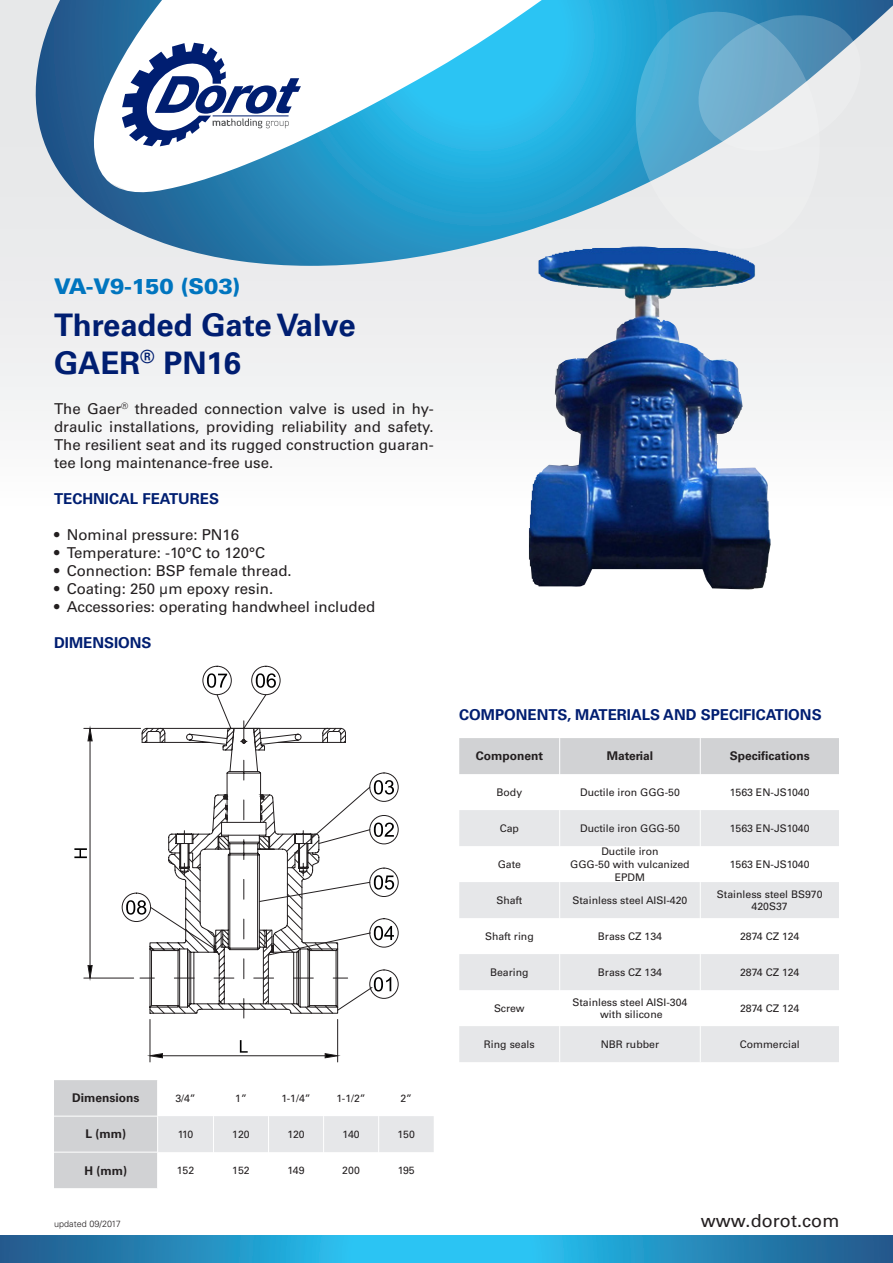
<style>
.page{position:relative;width:893px;height:1263px;background:#fff}
.page>*{position:absolute;margin:0;border:0;box-sizing:border-box;transform-origin:0 0}
.t1{font:700 31.05px/37.5px "Univers LT Std";color:#001e71}
.t2{font:900 21.6px "Univers LT Std";color:#0075bf}
.t3{font:18px "Univers LT Std";letter-spacing:.005em;color:#231f20}
.Texto_Básico{font:15px/18px "Univers LT Std";color:#231f20;text-align:justify}
.Títulos{font:700 15px "Univers LT Std";color:#001e71}
.Texto_tabla{font:700 12px "Univers LT Std";color:#231f20}
.Texto_tabla-2{font:10.5px/12.6px "Univers LT Std";color:#231f20;text-align:center}
.t4{font:300 9px "Univers LT Std";letter-spacing:.005em;color:#231f20}
</style>
<div class="page">
<div style="left:0;top:0;width:893px;height:422px;background:#efeff0"></div>
<svg style="left:34px;top:0;width:859px;height:266px"></svg>
<svg style="left:122px;top:43px;width:179px;height:103px"></svg>
<svg style="left:634px;top:10px;width:228px;height:240px;background:#a4c9db"></svg>
<div style="left:459px;top:738px;width:380px;height:36px;background:#d1d2d4"></div>
<svg style="left:459px;top:810px;width:380px;height:252px;fill:#e6e7e9"></svg>
<hr style="left:559px;top:738px;width:1px;height:36px;background:#fff">
<hr style="left:700px;top:738px;width:1px;height:36px;background:#fff">
<hr style="left:559px;top:810px;width:1px;height:36px;background:#fff">
<hr style="left:700px;top:810px;width:1px;height:36px;background:#fff">
<hr style="left:559px;top:846px;width:1px;height:36px;background:#fff">
<hr style="left:700px;top:846px;width:1px;height:36px;background:#fff">
<hr style="left:559px;top:882px;width:1px;height:36px;background:#fff">
<hr style="left:700px;top:882px;width:1px;height:36px;background:#fff">
<hr style="left:559px;top:918px;width:1px;height:36px;background:#fff">
<hr style="left:700px;top:918px;width:1px;height:36px;background:#fff">
<hr style="left:559px;top:954px;width:1px;height:36px;background:#fff">
<hr style="left:700px;top:954px;width:1px;height:36px;background:#fff">
<hr style="left:559px;top:990px;width:1px;height:36px;background:#fff">
<hr style="left:700px;top:990px;width:1px;height:36px;background:#fff">
<hr style="left:559px;top:1026px;width:1px;height:36px;background:#fff">
<hr style="left:700px;top:1026px;width:1px;height:36px;background:#fff">
<svg style="left:54px;top:1080px;width:380px;height:108px"></svg>
<hr style="left:157px;top:1080px;width:1px;height:36px;background:#fff">
<hr style="left:213px;top:1080px;width:1px;height:36px;background:#fff">
<hr style="left:268px;top:1080px;width:1px;height:36px;background:#fff">
<hr style="left:323px;top:1080px;width:1px;height:36px;background:#fff">
<hr style="left:378px;top:1080px;width:1px;height:36px;background:#fff">
<hr style="left:157px;top:1116px;width:1px;height:36px;background:#fff">
<hr style="left:213px;top:1116px;width:1px;height:36px;background:#fff">
<hr style="left:268px;top:1116px;width:1px;height:36px;background:#fff">
<hr style="left:323px;top:1116px;width:1px;height:36px;background:#fff">
<hr style="left:378px;top:1116px;width:1px;height:36px;background:#fff">
<hr style="left:157px;top:1152px;width:1px;height:36px;background:#fff">
<hr style="left:213px;top:1152px;width:1px;height:36px;background:#fff">
<hr style="left:268px;top:1152px;width:1px;height:36px;background:#fff">
<hr style="left:323px;top:1152px;width:1px;height:36px;background:#fff">
<hr style="left:378px;top:1152px;width:1px;height:36px;background:#fff">
<hr style="left:54px;top:1116px;width:104px;height:1px;background:#fff">
<hr style="left:54px;top:1152px;width:104px;height:1px;background:#fff">
<img style="left:529px;top:248px;width:243px;height:342px">
<svg style="left:140px;top:978px;width:201px;height:84px"></svg>
<svg style="left:148px;top:1053px;width:15px;height:5px"></svg>
<svg style="left:325px;top:1053px;width:15px;height:5px"></svg>
<svg style="left:240px;top:1040px;width:8px;height:13px"></svg>
<svg style="left:83px;top:728px;width:59px;height:250px"></svg>
<svg style="left:88px;top:726px;width:5px;height:15px"></svg>
<svg style="left:88px;top:965px;width:5px;height:15px"></svg>
<svg style="left:74px;top:848px;width:13px;height:10px"></svg>
<svg style="left:142px;top:694px;width:256px;height:317px"></svg>
<svg style="left:374px;top:977px;width:17px;height:14px"></svg>
<div style="left:370px;top:815px;width:28px;height:29px;border:1px solid #231f20;border-radius:50%"></div>
<svg style="left:374px;top:822px;width:20px;height:15px"></svg>
<div style="left:370px;top:773px;width:28px;height:28px;border:1px solid #231f20;border-radius:50%"></div>
<svg style="left:374px;top:780px;width:20px;height:14px"></svg>
<div style="left:370px;top:918px;width:28px;height:29px;border:1px solid #231f20;border-radius:50%"></div>
<svg style="left:374px;top:926px;width:20px;height:14px"></svg>
<div style="left:370px;top:868px;width:28px;height:29px;border:1px solid #231f20;border-radius:50%"></div>
<svg style="left:374px;top:875px;width:20px;height:15px"></svg>
<div style="left:252px;top:666px;width:28px;height:29px;border:1px solid #231f20;border-radius:50%"></div>
<svg style="left:256px;top:673px;width:20px;height:15px"></svg>
<div style="left:203px;top:666px;width:28px;height:29px;border:1px solid #231f20;border-radius:50%"></div>
<svg style="left:207px;top:673px;width:20px;height:15px"></svg>
<div style="left:122px;top:893px;width:29px;height:29px;border:1px solid #231f20;border-radius:50%"></div>
<svg style="left:126px;top:900px;width:20px;height:15px"></svg>
<svg style="left:0;top:1235px;width:893px;height:28px;background:#2595c5"></svg>
<p class="t2" style="left:54px;top:273px;width:188px">VA-V9-150 (S03)</p>
<p class="t1" style="left:54px;top:307px;width:303px">Threaded Gate Valve<br>GAER<sup>®</sup> PN16</p>
<p class="Texto_Básico" style="left:54px;top:400px;width:381px">The Gaer<sup>®</sup> threaded connection valve is used in hy&shy;draulic installations, providing reliability and safety.<br>The resilient seat and its rugged construction guaran&shy;tee long maintenance-free use.</p>
<p class="Títulos" style="left:54px;top:490px;width:167px">TECHNICAL FEATURES</p>
<p class="Texto_Básico" style="left:54px;top:526px;width:187px">• Nominal pressure: PN16</p>
<p class="Texto_Básico" style="left:54px;top:544px;width:213px">• Temperature: -10°C to 120°C</p>
<p class="Texto_Básico" style="left:54px;top:562px;width:239px">• Connection: BSP female thread.</p>
<p class="Texto_Básico" style="left:54px;top:580px;width:221px">• Coating: 250 µm epoxy resin.</p>
<p class="Texto_Básico" style="left:54px;top:598px;width:323px">• Accessories: operating handwheel included</p>
<p class="Títulos" style="left:54px;top:634px;width:99px">DIMENSIONS</p>
<p class="Texto_tabla" style="left:72px;top:1091px;width:69px">Dimensions</p>
<p class="Texto_tabla-2" style="left:175px;top:1092px;width:22px">3/4”</p>
<p class="Texto_tabla-2" style="left:235px;top:1092px;width:13px">1”</p>
<p class="Texto_tabla-2" style="left:281px;top:1092px;width:31px">1-1/4”</p>
<p class="Texto_tabla-2" style="left:336px;top:1092px;width:31px">1-1/2”</p>
<p class="Texto_tabla-2" style="left:400px;top:1092px;width:13px">2”</p>
<p class="Texto_tabla" style="left:85px;top:1127px;width:42px">L (mm)</p>
<p class="Texto_tabla-2" style="left:178px;top:1128px;width:17px">110</p>
<p class="Texto_tabla-2" style="left:232px;top:1128px;width:19px">120</p>
<p class="Texto_tabla-2" style="left:287px;top:1128px;width:19px">120</p>
<p class="Texto_tabla-2" style="left:343px;top:1128px;width:19px">140</p>
<p class="Texto_tabla-2" style="left:398px;top:1128px;width:19px">150</p>
<p class="Texto_tabla" style="left:84px;top:1163px;width:44px">H (mm)</p>
<p class="Texto_tabla-2" style="left:177px;top:1164px;width:19px">152</p>
<p class="Texto_tabla-2" style="left:232px;top:1164px;width:19px">152</p>
<p class="Texto_tabla-2" style="left:287px;top:1164px;width:19px">149</p>
<p class="Texto_tabla-2" style="left:342px;top:1164px;width:19px">200</p>
<p class="Texto_tabla-2" style="left:398px;top:1164px;width:18px">195</p>
<p class="Títulos" style="left:459px;top:706px;width:364px">COMPONENTS, MATERIALS AND SPECIFICATIONS</p>
<p class="Texto_tabla" style="left:476px;top:749px;width:69px">Component</p>
<p class="Texto_tabla" style="left:607px;top:749px;width:48px">Material</p>
<p class="Texto_tabla" style="left:730px;top:749px;width:82px">Specifications</p>
<p class="Texto_tabla-2" style="left:496px;top:786px;width:27px">Body</p>
<p class="Texto_tabla-2" style="left:580px;top:786px;width:101px">Ductile iron GGG-50</p>
<p class="Texto_tabla-2" style="left:730px;top:786px;width:81px">1563 EN-JS1040</p>
<p class="Texto_tabla-2" style="left:500px;top:822px;width:21px">Cap</p>
<p class="Texto_tabla-2" style="left:580px;top:822px;width:101px">Ductile iron GGG-50</p>
<p class="Texto_tabla-2" style="left:730px;top:822px;width:81px">1563 EN-JS1040</p>
<p class="Texto_tabla-2" style="left:498px;top:858px;width:25px">Gate</p>
<p class="Texto_tabla-2" style="left:601px;top:845px;width:59px">Ductile iron</p>
<p class="Texto_tabla-2" style="left:570px;top:858px;width:121px">GGG-50 with vulcanized<br>EPDM</p>
<p class="Texto_tabla-2" style="left:730px;top:858px;width:81px">1563 EN-JS1040</p>
<p class="Texto_tabla-2" style="left:496px;top:894px;width:27px">Shaft</p>
<p class="Texto_tabla-2" style="left:572px;top:894px;width:117px">Stainless steel AISI-420</p>
<p class="Texto_tabla-2" style="left:717px;top:888px;width:107px">Stainless steel BS970<br>420S37</p>
<p class="Texto_tabla-2" style="left:485px;top:930px;width:50px">Shaft ring</p>
<p class="Texto_tabla-2" style="left:598px;top:930px;width:66px">Brass CZ 134</p>
<p class="Texto_tabla-2" style="left:740px;top:930px;width:61px">2874 CZ 124</p>
<p class="Texto_tabla-2" style="left:490px;top:966px;width:40px">Bearing</p>
<p class="Texto_tabla-2" style="left:598px;top:966px;width:66px">Brass CZ 134</p>
<p class="Texto_tabla-2" style="left:740px;top:966px;width:61px">2874 CZ 124</p>
<p class="Texto_tabla-2" style="left:494px;top:1002px;width:32px">Screw</p>
<p class="Texto_tabla-2" style="left:572px;top:996px;width:117px">Stainless steel AISI-304 with silicone</p>
<p class="Texto_tabla-2" style="left:740px;top:1002px;width:61px">2874 CZ 124</p>
<p class="Texto_tabla-2" style="left:484px;top:1038px;width:52px">Ring seals</p>
<p class="Texto_tabla-2" style="left:601px;top:1038px;width:60px">NBR rubber</p>
<p class="Texto_tabla-2" style="left:740px;top:1038px;width:62px">Commercial</p>
<p class="t4" style="left:54px;top:1219px;width:68px">updated 09/2017</p>
<p class="t3" style="left:701px;top:1210px;width:140px">www.dorot.com</p>
</div>
